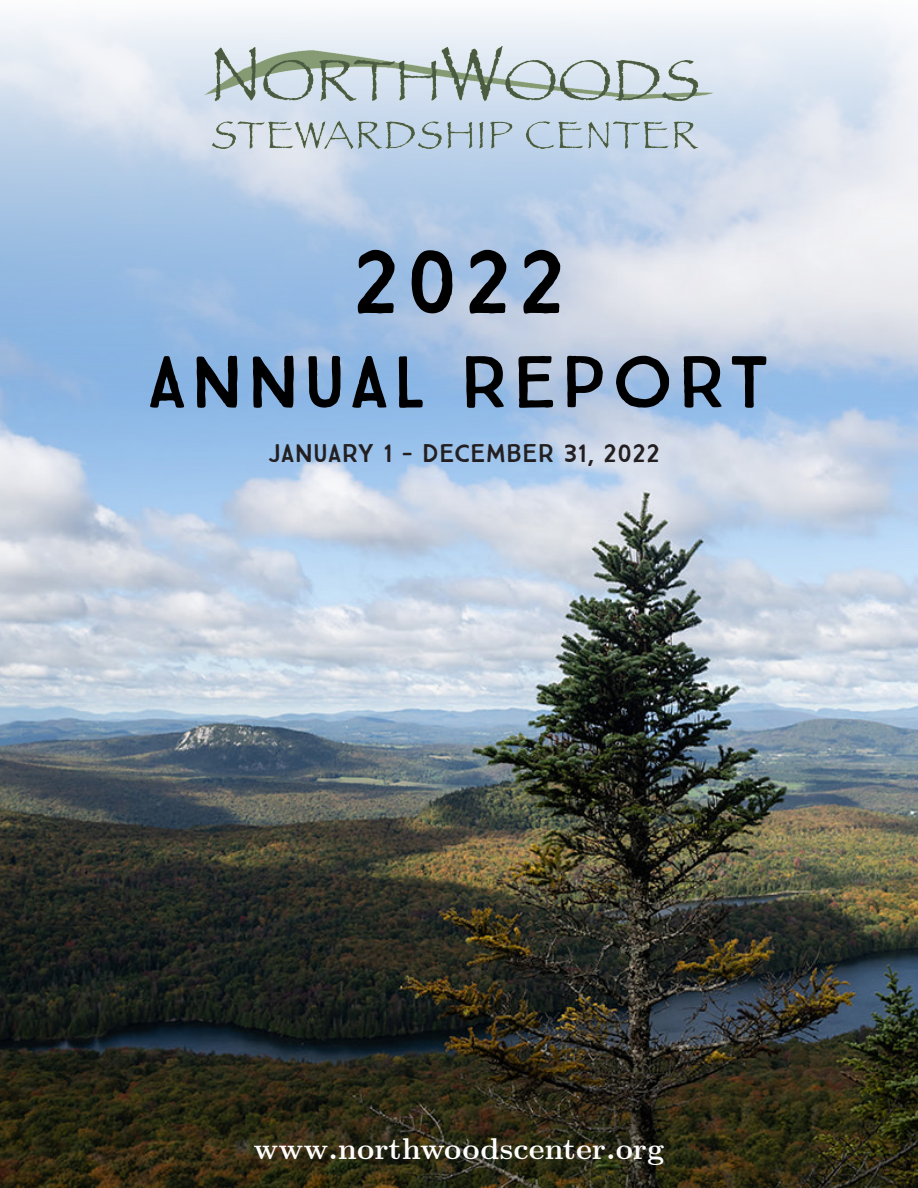
<style>
.page{position:relative;width:918px;height:1188px;background:#fff}
.page>*{position:absolute;margin:0;border:0;box-sizing:border-box;transform-origin:0 0}
.t1{font:90px "True North";color:#000}
.t2{font:73.5px "True North";letter-spacing:.05em;color:#000}
.t3{font:700 30px "LM Roman 10";color:#fff}
.t4{font:25.5px "True North";color:#231f20}
</style>
<div class="page">
<img style="left:0;top:16px;width:918px;height:1172px">
<img style="left:204px;top:47px;width:510px;height:102px">
<p class="t1" style="left:351px;top:228px;width:217px">2022</p>
<p class="t2" style="left:147px;top:338px;width:625px">ANNUAL REPORT</p>
<p class="t4" style="left:268px;top:438px;width:394px">JANUARY 1 - DECEMBER 31, 2022</p>
<p class="t3" style="left:254px;top:1125px;width:412px">www.northwoodscenter.org</p>
</div>
